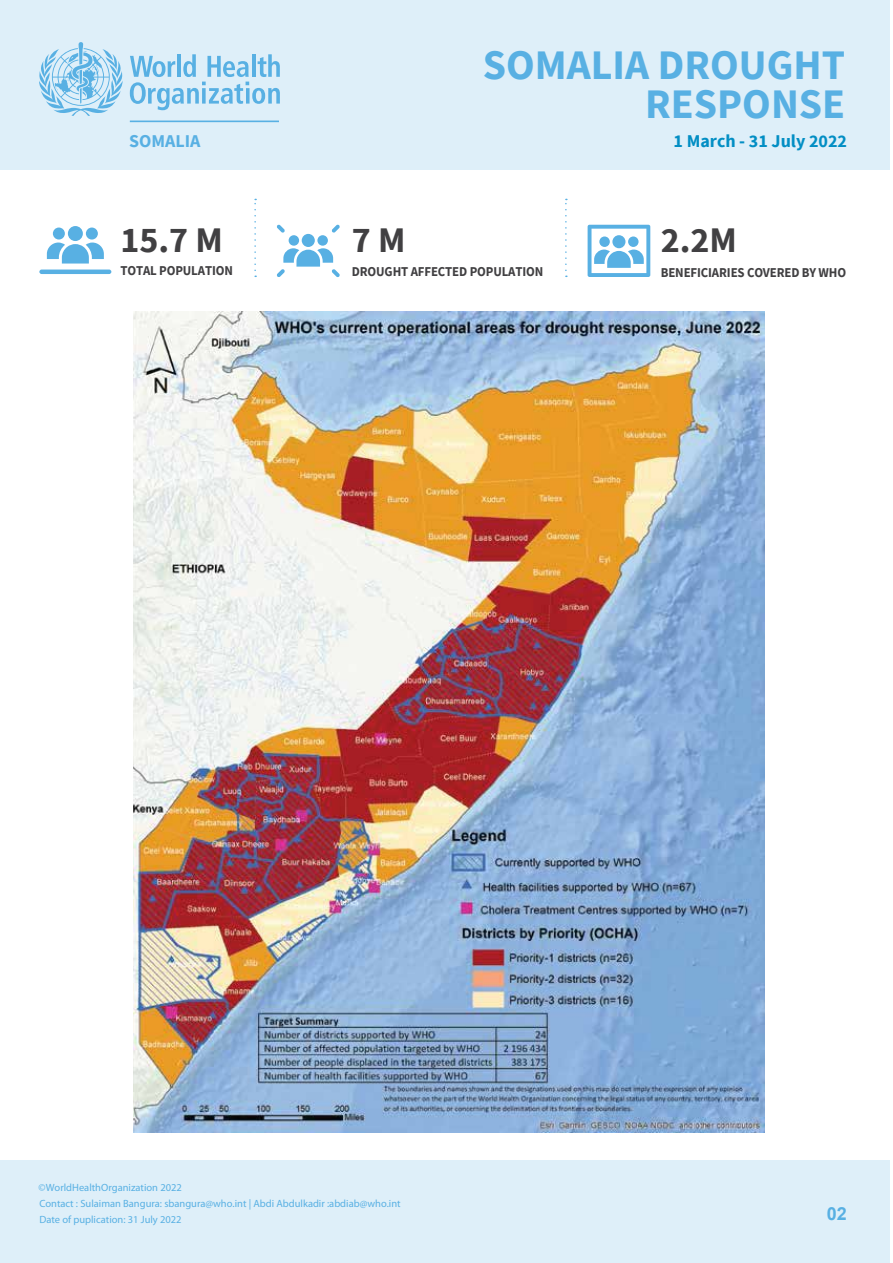
<style>
.page{position:relative;width:893px;height:1263px;background:#fff}
.page>*{position:absolute;margin:0;border:0;box-sizing:border-box;transform-origin:0 0}
.t1{font:700 42px/39px "Source Sans Pro";color:#58b0e3;text-align:right}
.t2{font:700 36px "Source Sans Pro";color:#414042}
.t3{font:700 18px "Source Sans Pro";color:#028ec4}
.t4{font:700 18px "Source Sans Pro";color:#58b0e3}
.t5{font:700 18px "Arial";color:#58b0e3}
.t6{font:700 13.5px "Source Sans Pro";letter-spacing:-.01em;color:#414042;scale:.95 1}
.t7{font:10.5px/15.9px "Myriad Pro";color:#58b0e3}
</style>
<div class="page">
<div style="left:0;top:0;width:889px;height:170px;background:#deeff9"></div>
<div style="left:0;top:1160px;width:889px;height:102px;background:#deeff9"></div>
<svg style="left:39px;top:42px;width:84px;height:74px"></svg>
<svg style="left:130px;top:54px;width:150px;height:56px"></svg>
<hr style="left:130px;top:121px;width:149px;height:1px;background:#58b0e3">
<svg style="left:588px;top:225px;width:62px;height:52px"></svg>
<div style="left:302px;top:234px;width:13px;height:13px;background:#58b0e3;border-radius:50%"></div>
<div style="left:289px;top:235px;width:10px;height:11px;background:#58b0e3;border-radius:50%"></div>
<div style="left:317px;top:235px;width:11px;height:11px;background:#58b0e3;border-radius:50%"></div>
<svg style="left:277px;top:225px;width:8px;height:8px"></svg>
<svg style="left:332px;top:225px;width:8px;height:8px"></svg>
<svg style="left:277px;top:248px;width:63px;height:29px"></svg>
<svg style="left:47px;top:243px;width:57px;height:21px"></svg>
<div style="left:68px;top:226px;width:15px;height:15px;background:#58b0e3;border-radius:50%"></div>
<div style="left:53px;top:228px;width:12px;height:12px;background:#58b0e3;border-radius:50%"></div>
<div style="left:86px;top:228px;width:12px;height:12px;background:#58b0e3;border-radius:50%"></div>
<hr style="left:39px;top:270px;width:72px;height:4px;background:#58b0e3;border-radius:2px">
<svg style="left:254px;top:199px;width:2px;height:71px"></svg>
<svg style="left:565px;top:199px;width:2px;height:71px"></svg>
<img style="left:134px;top:311px;width:630px;height:822px">
<h1 class="t1" style="left:483px;top:45px;width:364px">SOMALIA DROUGHT<br>RESPONSE</h1>
<h3 class="t4" style="left:129px;top:129px;width:73px">SOMALIA</h3>
<h3 class="t3" style="left:674px;top:129px;width:175px">1 March - 31 July 2022</h3>
<h2 class="t2" style="left:120px;top:216px;width:104px">15.7 M</h2>
<h2 class="t2" style="left:352px;top:216px;width:55px">7 M</h2>
<h2 class="t2" style="left:661px;top:216px;width:78px">2.2M</h2>
<p class="t6" style="left:120px;top:261px;width:120px">TOTAL POPULATION</p>
<p class="t6" style="left:352px;top:263px;width:203px">DROUGHT AFFECTED POPULATION</p>
<p class="t6" style="left:661px;top:263px;width:197px">BENEFICIARIES COVERED BY WHO</p>
<p class="t7" style="left:39px;top:1179px;width:364px">©WorldHealthOrganization 2022<br>Contact : Sulaiman Bangura: sbangura@who.int | Abdi Abdulkadir :abdiab@who.int<br>Date of puplication: 31 July 2022</p>
<h3 class="t5" style="left:827px;top:1201px;width:22px">02</h3>
</div>
